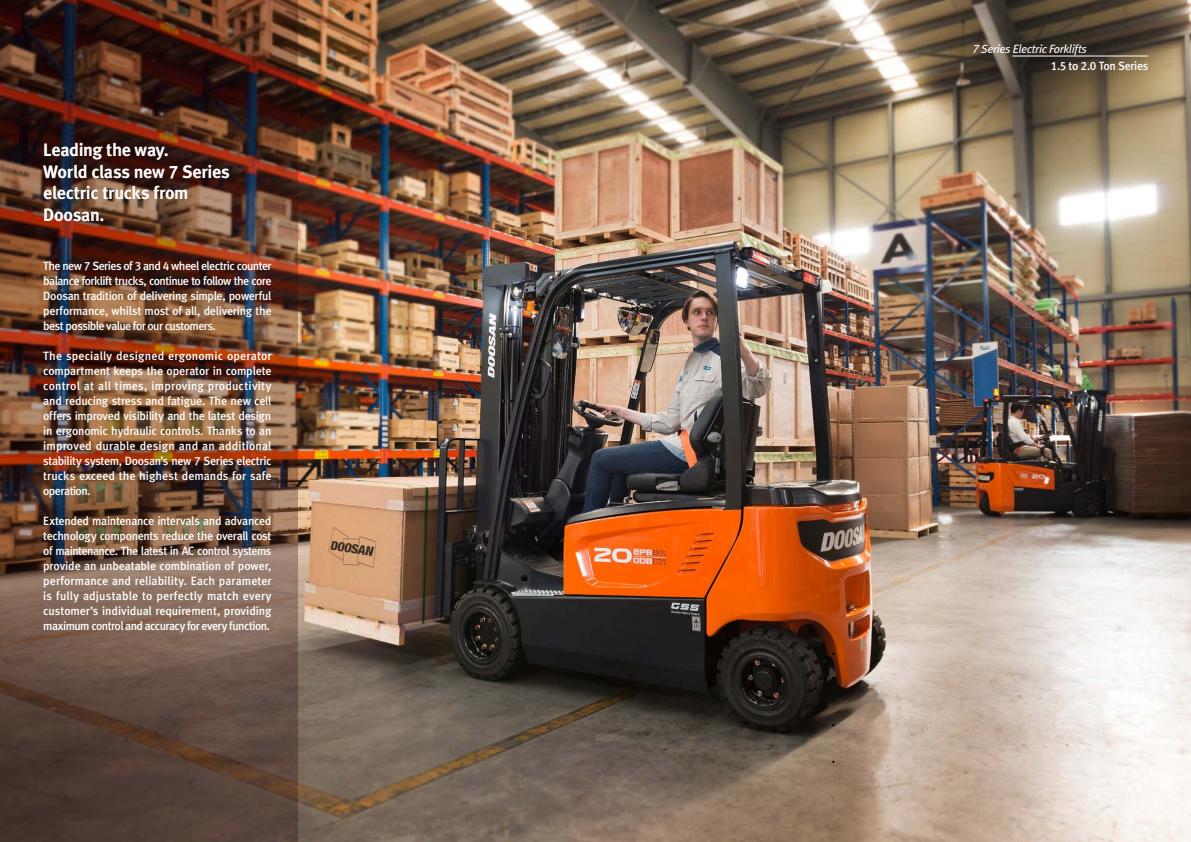
<style>
.page{position:relative;width:1191px;height:842px;background:#fff}
.page>*{position:absolute;margin:0;border:0;box-sizing:border-box;transform-origin:0 0}
.t1{font:18px/21.6px "Meta Bold LF";letter-spacing:-.015em;color:#fff}
.t2{font:12px/15px "Meta Medium LF";letter-spacing:-.03em;color:#fff;text-align:justify}
.t3{font:italic 12px "Meta Book LF";letter-spacing:-.03em;color:#fff}
</style>
<div class="page">
<img style="left:298px;top:0;width:893px;height:842px">
<img style="left:0;top:0;width:298px;height:842px">
<hr style="left:1012px;top:56px;width:136px;height:1px;background:#fff">
<h1 class="t1" style="left:43px;top:139px;width:188px">Leading the way.<br>World class new 7 Series electric trucks from<br>Doosan.</h1>
<p class="t2" style="left:43px;top:258px;width:230px">The new 7 Series of 3 and 4 wheel electric counter balance forklift trucks, continue to follow the core Doosan tradition of delivering simple, powerful performance, whilst most of all, delivering the best possible value for our customers.</p>
<p class="t2" style="left:43px;top:348px;width:230px">The specially designed ergonomic operator compartment keeps the operator in complete control at all times, improving productivity and reducing stress and fatigue. The new cell offers improved visibility and the latest design in ergonomic hydraulic controls. Thanks to an improved durable design and an additional stability system, Doosan’s new 7 Series electric trucks exceed the highest demands for safe operation.</p>
<p class="t2" style="left:43px;top:513px;width:230px">Extended maintenance intervals and advanced technology components reduce the overall cost of maintenance. The latest in AC control systems provide an unbeatable combination of power, performance and reliability. Each parameter is fully adjustable to perfectly match every customer’s individual requirement, providing maximum control and accuracy for every function.</p>
<p class="t3" style="left:972px;top:42px;width:116px">7 Series Electric Forklifts</p>
<p class="t2" style="left:1051px;top:59px;width:99px">1.5 to 2.0 Ton Series</p>
</div>
